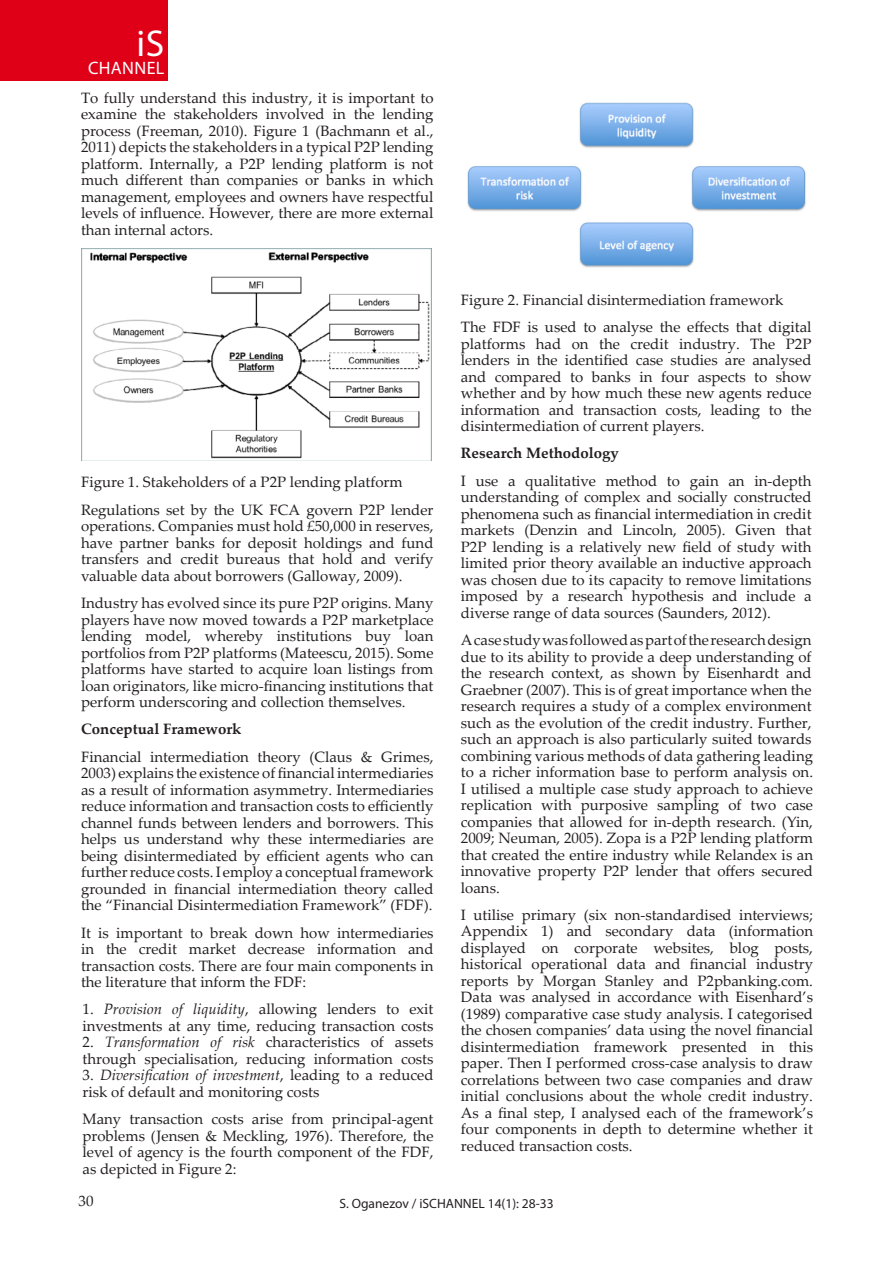
<style>
.page{position:relative;width:893px;height:1263px;background:#fff}
.page>*{position:absolute;margin:0;border:0;box-sizing:border-box;transform-origin:0 0}
.t1{font:37.5px "Myriad Pro";color:#fff}
.t2{font:18px "Myriad Pro";letter-spacing:.02em;color:#fff}
.t3{font:15px/16.5px "Palatino Linotype";color:#231f20;text-align:justify}
.t4{font:700 15px "Palatino Linotype";color:#231f20}
.t5{font:13.5px "Myriad Pro";color:#231f20}
.s1{font-style:italic}
</style>
<div class="page">
<div style="left:0;top:0;width:168px;height:81px;background:#df0018"></div>
<img style="left:81px;top:248px;width:351px;height:212px">
<img style="left:467px;top:102px;width:339px;height:166px">
<h1 class="t1" style="left:136px;top:21px;width:30px">iS</h1>
<p class="t2" style="left:88px;top:57px;width:78px">CHANNEL</p>
<p class="t3" style="left:81px;top:89px;width:354px">To fully understand this industry, it is important to examine the stakeholders involved in the lending process (Freeman, 2010). Figure 1 (Bachmann et al., 2011) depicts the stakeholders in a typical P2P lending platform. Internally, a P2P lending platform is not much different than companies or banks in which management, employees and owners have respectful levels of influence. However, there are more external than internal actors.</p>
<p class="t3" style="left:81px;top:473px;width:323px">Figure 1. Stakeholders of a P2P lending platform</p>
<p class="t3" style="left:81px;top:501px;width:354px">Regulations set by the UK FCA govern P2P lender operations. Companies must hold £50,000 in reserves, have partner banks for deposit holdings and fund transfers and credit bureaus that hold and verify valuable data about borrowers (Galloway, 2009).</p>
<p class="t3" style="left:81px;top:594px;width:354px">Industry has evolved since its pure P2P origins. Many players have now moved towards a P2P marketplace lending model, whereby institutions buy loan portfolios from P2P platforms (Mateescu, 2015). Some platforms have started to acquire loan listings from loan originators, like micro-financing institutions that perform underscoring and collection themselves.</p>
<p class="t4" style="left:81px;top:719px;width:162px">Conceptual Framework</p>
<p class="t3" style="left:81px;top:748px;width:354px">Financial intermediation theory (Claus &amp; Grimes, 2003) explains the existence of financial intermediaries as a result of information asymmetry. Intermediaries reduce information and transaction costs to efficiently channel funds between lenders and borrowers. This helps us understand why these intermediaries are being disintermediated by efficient agents who can further reduce costs. I employ a conceptual framework grounded in financial intermediation theory called the “Financial Disintermediation Framework” (FDF).</p>
<p class="t3" style="left:81px;top:923px;width:354px">It is important to break down how intermediaries in the credit market decrease information and transaction costs. There are four main components in the literature that inform the FDF:</p>
<p class="t3" style="left:82px;top:1000px;width:352px">1. <span class="s1">Provision of liquidity</span>, allowing lenders to exit investments at any time, reducing transaction costs</p>
<p class="t3" style="left:83px;top:1033px;width:353px">2. <span class="s1">Transformation of risk</span> characteristics of assets through specialisation, reducing information costs</p>
<p class="t3" style="left:83px;top:1066px;width:353px">3. <span class="s1">Diversification of investment</span>, leading to a reduced risk of default and monitoring costs</p>
<p class="t3" style="left:83px;top:1110px;width:353px">Many transaction costs arise from principal-agent problems (Jensen &amp; Meckling, 1976). Therefore, the level of agency is the fourth component of the FDF, as depicted in Figure 2:</p>
<p class="t3" style="left:461px;top:291px;width:324px">Figure 2. Financial disintermediation framework</p>
<p class="t3" style="left:461px;top:318px;width:352px">The FDF is used to analyse the effects that digital platforms had on the credit industry. The P2P lenders in the identified case studies are analysed and compared to banks in four aspects to show whether and by how much these new agents reduce information and transaction costs, leading to the disintermediation of current players.</p>
<p class="t4" style="left:461px;top:443px;width:159px">Research Methodology</p>
<p class="t3" style="left:461px;top:472px;width:352px">I use a qualitative method to gain an in-depth understanding of complex and socially constructed phenomena such as financial intermediation in credit markets (Denzin and Lincoln, 2005). Given that P2P lending is a relatively new field of study with limited prior theory available an inductive approach was chosen due to its capacity to remove limitations imposed by a research hypothesis and include a diverse range of data sources (Saunders, 2012).</p>
<p class="t3" style="left:461px;top:631px;width:354px">A case study was followed as part of the research design due to its ability to provide a deep understanding of the research context, as shown by Eisenhardt and Graebner (2007). This is of great importance when the research requires a study of a complex environment such as the evolution of the credit industry. Further, such an approach is also particularly suited towards combining various methods of data gathering leading to a richer information base to perform analysis on.<br>I utilised a multiple case study approach to achieve replication with purposive sampling of two case companies that allowed for in-depth research. (Yin, 2009; Neuman, 2005). Zopa is a P2P lending platform that created the entire industry while Relandex is an innovative property P2P lender that offers secured loans.</p>
<p class="t3" style="left:461px;top:906px;width:354px">I utilise primary (six non-standardised interviews; Appendix 1) and secondary data (information displayed on corporate websites, blog posts, historical operational data and financial industry reports by Morgan Stanley and P2pbanking.com.<br>Data was analysed in accordance with Eisenhard’s (1989) comparative case study analysis. I categorised the chosen companies’ data using the novel financial disintermediation framework presented in this paper. Then I performed cross-case analysis to draw correlations between two case companies and draw initial conclusions about the whole credit industry.<br>As a final step, I analysed each of the framework’s four components in depth to determine whether it reduced transaction costs.</p>
<p class="t3" style="left:79px;top:1192px;width:17px">30</p>
<p class="t5" style="left:339px;top:1195px;width:216px">S. Oganezov / iSCHANNEL 14(1): 28-33</p>
</div>
